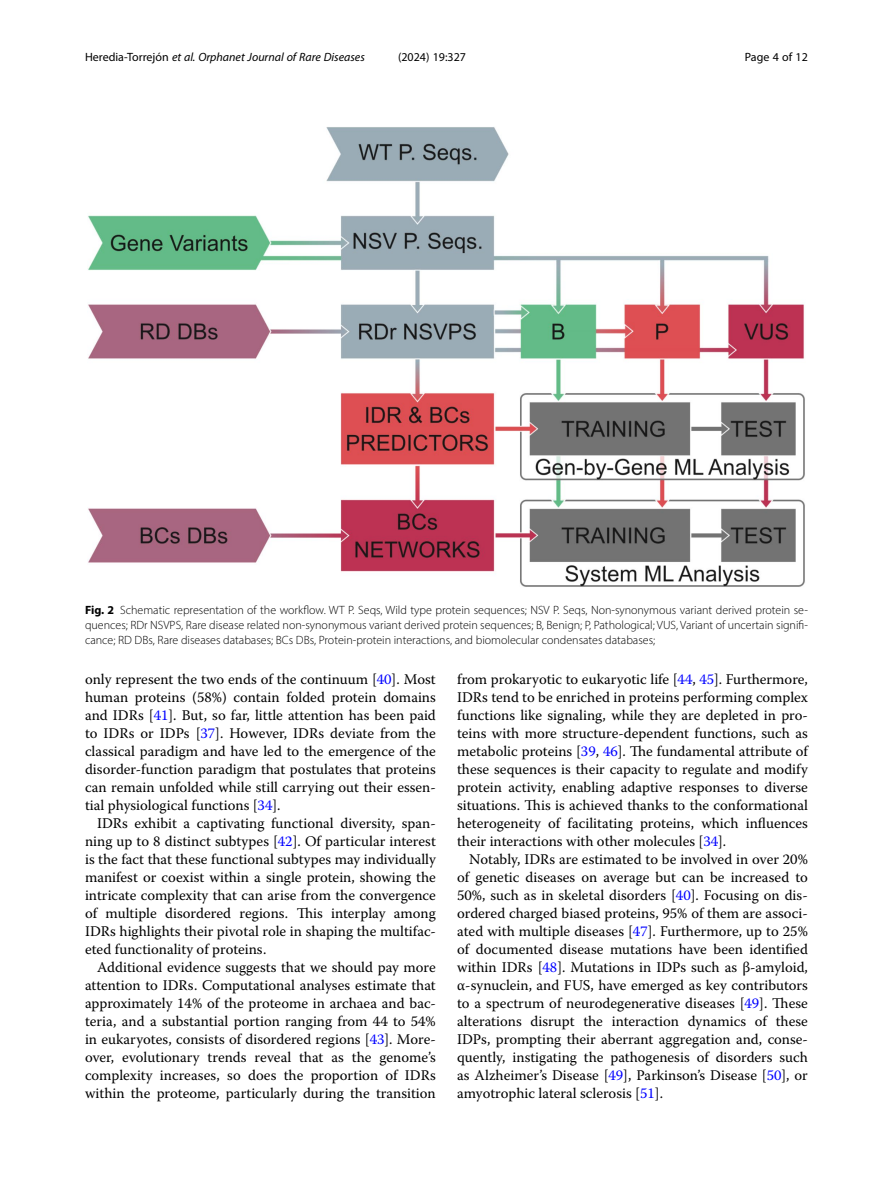
<style>
.page{position:relative;width:893px;height:1191px;background:#fff}
.page>*{position:absolute;margin:0;border:0;box-sizing:border-box;transform-origin:0 0}
.Body_Text_Indent{font:14.7px/18px "Warnock Pro";color:#000;text-align:justify}
.Figure_Caption{font:300 12px/15px "Myriad Pro";color:#000;text-align:justify}
.t1{font:italic 12px "Myriad Pro";color:#000}
.t2{font:12px "Myriad Pro";color:#000}
.s1{font-style:normal}
.s2{font-weight:700}
.s3{color:#00f}
</style>
<div class="page">
<img style="left:88px;top:127px;width:717px;height:460px">
<p class="t1" style="left:85px;top:50px;width:281px"><span class="s1">Heredia-Torrejón</span> et al. Orphanet Journal of Rare Diseases</p>
<p class="t2" style="left:398px;top:50px;width:70px">(2024) 19:327</p>
<p class="t2" style="left:745px;top:50px;width:65px">Page 4 of 12</p>
<p class="Figure_Caption" style="left:85px;top:602px;width:724px"><span class="s2">Fig. 2</span> Schematic representation of the workflow. WT P. Seqs, Wild type protein sequences; NSV P. Seqs, Non-synonymous variant derived protein se&shy;quences; RDr NSVPS, Rare disease related non-synonymous variant derived protein sequences; B, Benign; P, Pathological; VUS, Variant of uncertain signifi&shy;cance; RD DBs, Rare diseases databases; BCs DBs, Protein-protein interactions, and biomolecular condensates databases;</p>
<p class="Body_Text_Indent" style="left:85px;top:670px;width:352px">only represent the two ends of the continuum [<span class="s3">40</span>]. Most human proteins (58%) contain folded protein domains and IDRs [<span class="s3">41</span>]. But, so far, little attention has been paid to IDRs or IDPs [<span class="s3">37</span>]. However, IDRs deviate from the classical paradigm and have led to the emergence of the disorder-function paradigm that postulates that proteins can remain unfolded while still carrying out their essen&shy;tial physiological functions [<span class="s3">34</span>].</p>
<p class="Body_Text_Indent" style="left:85px;top:814px;width:352px;text-indent:12px">IDRs exhibit a captivating functional diversity, span&shy;ning up to 8 distinct subtypes [<span class="s3">42</span>]. Of particular interest is the fact that these functional subtypes may individually manifest or coexist within a single protein, showing the intricate complexity that can arise from the convergence of multiple disordered regions. This interplay among IDRs highlights their pivotal role in shaping the multifac&shy;eted functionality of proteins.</p>
<p class="Body_Text_Indent" style="left:85px;top:958px;width:352px;text-indent:12px">Additional evidence suggests that we should pay more attention to IDRs. Computational analyses estimate that approximately 14% of the proteome in archaea and bac&shy;teria, and a substantial portion ranging from 44 to 54% in eukaryotes, consists of disordered regions [<span class="s3">43</span>]. More&shy;over, evolutionary trends reveal that as the genome’s complexity increases, so does the proportion of IDRs within the proteome, particularly during the transition</p>
<p class="Body_Text_Indent" style="left:457px;top:670px;width:352px">from prokaryotic to eukaryotic life [<span class="s3">44</span>, <span class="s3">45</span>]. Furthermore, IDRs tend to be enriched in proteins performing complex functions like signaling, while they are depleted in pro&shy;teins with more structure-dependent functions, such as metabolic proteins [<span class="s3">39</span>, <span class="s3">46</span>]. The fundamental attribute of these sequences is their capacity to regulate and modify protein activity, enabling adaptive responses to diverse situations. This is achieved thanks to the conformational heterogeneity of facilitating proteins, which influences their interactions with other molecules [<span class="s3">34</span>].</p>
<p class="Body_Text_Indent" style="left:457px;top:850px;width:352px;text-indent:12px">Notably, IDRs are estimated to be involved in over 20% of genetic diseases on average but can be increased to 50%, such as in skeletal disorders [<span class="s3">40</span>]. Focusing on dis&shy;ordered charged biased proteins, 95% of them are associ&shy;ated with multiple diseases [<span class="s3">47</span>]. Furthermore, up to 25% of documented disease mutations have been identified within IDRs [<span class="s3">48</span>]. Mutations in IDPs such as β-amyloid, α-synuclein, and FUS, have emerged as key contributors to a spectrum of neurodegenerative diseases [<span class="s3">49</span>]. These alterations disrupt the interaction dynamics of these IDPs, prompting their aberrant aggregation and, conse&shy;quently, instigating the pathogenesis of disorders such as Alzheimer’s Disease [<span class="s3">49</span>], Parkinson’s Disease [<span class="s3">50</span>], or amyotrophic lateral sclerosis [<span class="s3">51</span>].</p>
</div>
